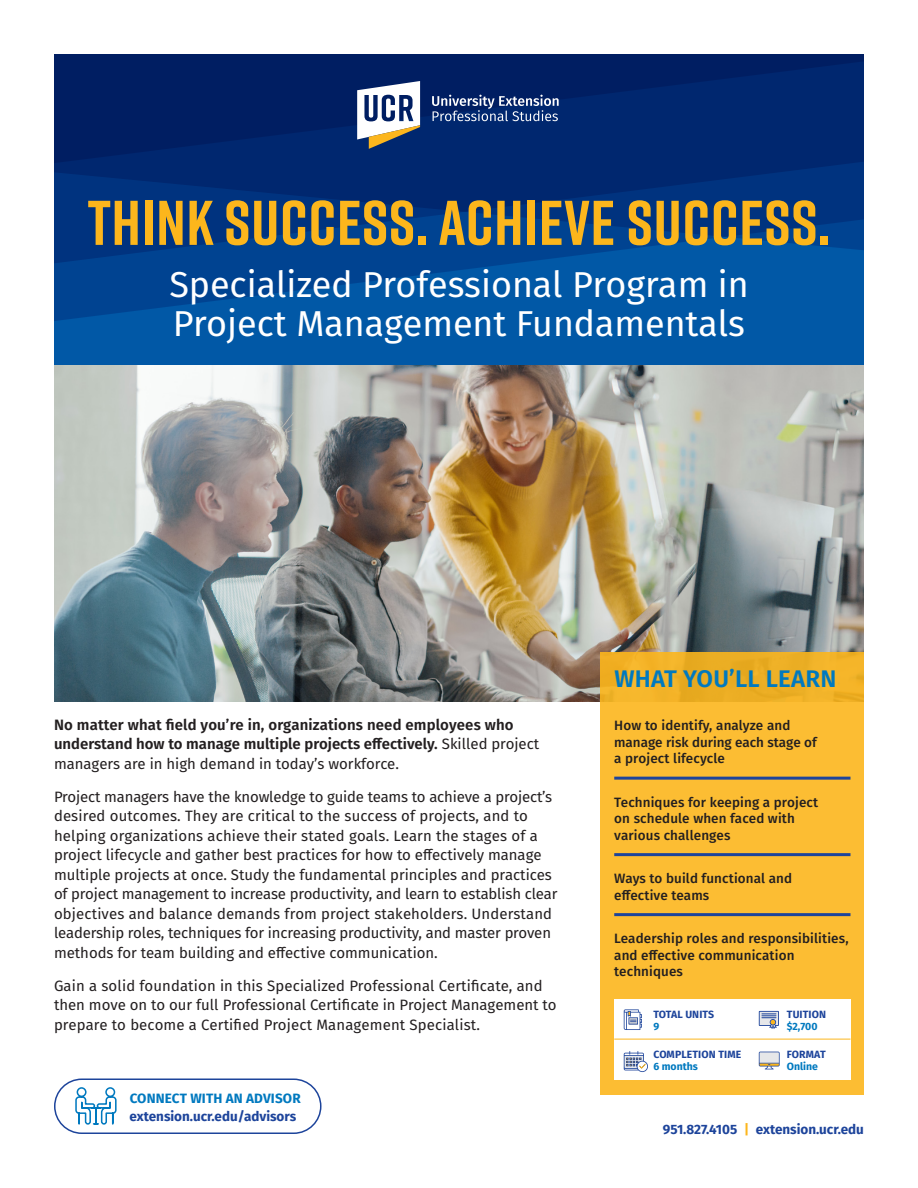
<style>
.page{position:relative;width:918px;height:1188px;background:#fff}
.page>*{position:absolute;margin:0;border:0;box-sizing:border-box;transform-origin:0 0}
.Gold_Header_Font_Size{font:700 63px "Rift";letter-spacing:.01em;color:#fcb61c}
.Course{font:36px/39px "Fira Sans";color:#fff}
.Course_Offering{font:600 24px "Fira Sans";letter-spacing:.01em;color:#0079bf}
.t1{font:15px/19.5px "Fira Sans";color:#231f20}
.t2{font:600 15px/19.5px "Fira Sans";color:#231f20}
.Body_Copy{font:500 13.5px/16.5px "Fira Sans";letter-spacing:.01em;color:#231f20}
.Course-2{font:700 13.5px "Fira Sans";color:#1d449b}
.Course-3{font:700 13.5px "Fira Sans";letter-spacing:.01em;color:#0079bf}
.Course-4{font:700 10.5px "Fira Sans";letter-spacing:.01em;color:#1d449b}
.Course-5{font:700 10.5px "Fira Sans";color:#0079bf}
.s1{font-weight:400}
.s2{color:#fcb61c}
</style>
<div class="page">
<img style="left:54px;top:364px;width:810px;height:338px">
<svg style="left:601px;top:652px;width:263px;height:443px;background:#f9bb31"></svg>
<div style="left:54px;top:54px;width:810px;height:310px;background:#0158a6"></div>
<svg style="left:54px;top:167px;width:810px;height:154px"></svg>
<svg style="left:54px;top:54px;width:810px;height:113px;background:#002268"></svg>
<svg style="left:432px;top:95px;width:127px;height:26px;background:#405a8e"></svg>
<svg style="left:357px;top:81px;width:63px;height:68px;background:#98a0af"></svg>
<hr style="left:614px;top:777px;width:236px;height:3px;background:#1d449b">
<hr style="left:614px;top:853px;width:236px;height:3px;background:#1d449b">
<hr style="left:614px;top:913px;width:236px;height:3px;background:#1d449b">
<div style="left:614px;top:999px;width:236px;height:81px;background:#fff"></div>
<svg style="left:759px;top:1011px;width:20px;height:18px"></svg>
<svg style="left:759px;top:1052px;width:21px;height:17px"></svg>
<svg style="left:624px;top:1009px;width:18px;height:21px"></svg>
<hr style="left:614px;top:1039px;width:236px;height:1px;background:#fcb61c">
<svg style="left:624px;top:1051px;width:24px;height:21px"></svg>
<div style="left:54px;top:1078px;width:268px;height:56px;border:2px solid #1d449b;border-radius:27px"></div>
<svg style="left:75px;top:1087px;width:42px;height:38px"></svg>
<p class="Gold_Header_Font_Size" style="left:88px;top:178px;width:744px">THINK SUCCESS. ACHIEVE SUCCESS.</p>
<p class="Course" style="left:169px;top:264px;width:581px">Specialized Professional Program in<br>Project Management Fundamentals</p>
<p class="t2" style="left:54px;top:714px;width:487px">No matter what field you’re in, organizations need employees who understand how to manage multiple projects effectively. <span class="s1">Skilled project managers are in high demand in today’s workforce.</span></p>
<p class="t1" style="left:54px;top:786px;width:505px">Project managers have the knowledge to guide teams to achieve a project’s desired outcomes. They are critical to the success of projects, and to helping organizations achieve their stated goals. Learn the stages of a project lifecycle and gather best practices for how to effectively manage multiple projects at once. Study the fundamental principles and practices of project management to increase productivity, and learn to establish clear objectives and balance demands from project stakeholders. Understand leadership roles, techniques for increasing productivity, and master proven methods for team building and effective communication.</p>
<p class="t1" style="left:54px;top:975px;width:504px">Gain a solid foundation in this Specialized Professional Certificate, and then move on to our full Professional Certificate in Project Management to prepare to become a Certified Project Management Specialist.</p>
<p class="Course-3" style="left:130px;top:1087px;width:173px">CONNECT WITH AN ADVISOR</p>
<p class="Course-2" style="left:130px;top:1105px;width:168px">extension.ucr.edu/advisors</p>
<p class="Course_Offering" style="left:614px;top:659px;width:224px">WHAT YOU’LL LEARN</p>
<p class="Body_Copy" style="left:614px;top:717px;width:204px">How to identify, analyze and manage risk during each stage of a project lifecycle</p>
<p class="Body_Copy" style="left:614px;top:793px;width:206px">Techniques for keeping a project on schedule when faced with various challenges</p>
<p class="Body_Copy" style="left:614px;top:870px;width:179px">Ways to build functional and effective teams</p>
<p class="Body_Copy" style="left:614px;top:930px;width:236px">Leadership roles and responsibilities, and effective communication techniques</p>
<p class="Course-4" style="left:653px;top:1005px;width:62px">TOTAL UNITS</p>
<p class="Course-5" style="left:653px;top:1017px;width:7px">9</p>
<p class="Course-4" style="left:653px;top:1046px;width:89px">COMPLETION TIME</p>
<p class="Course-5" style="left:653px;top:1058px;width:46px">6 months</p>
<p class="Course-4" style="left:787px;top:1005px;width:41px">TUITION</p>
<p class="Course-5" style="left:787px;top:1017px;width:32px">$2,700</p>
<p class="Course-4" style="left:787px;top:1046px;width:40px">FORMAT</p>
<p class="Course-5" style="left:787px;top:1058px;width:33px">Online</p>
<p class="Course-2" style="left:663px;top:1118px;width:203px">951.827.4105 <span class="s2">|</span> extension.ucr.edu</p>
</div>
